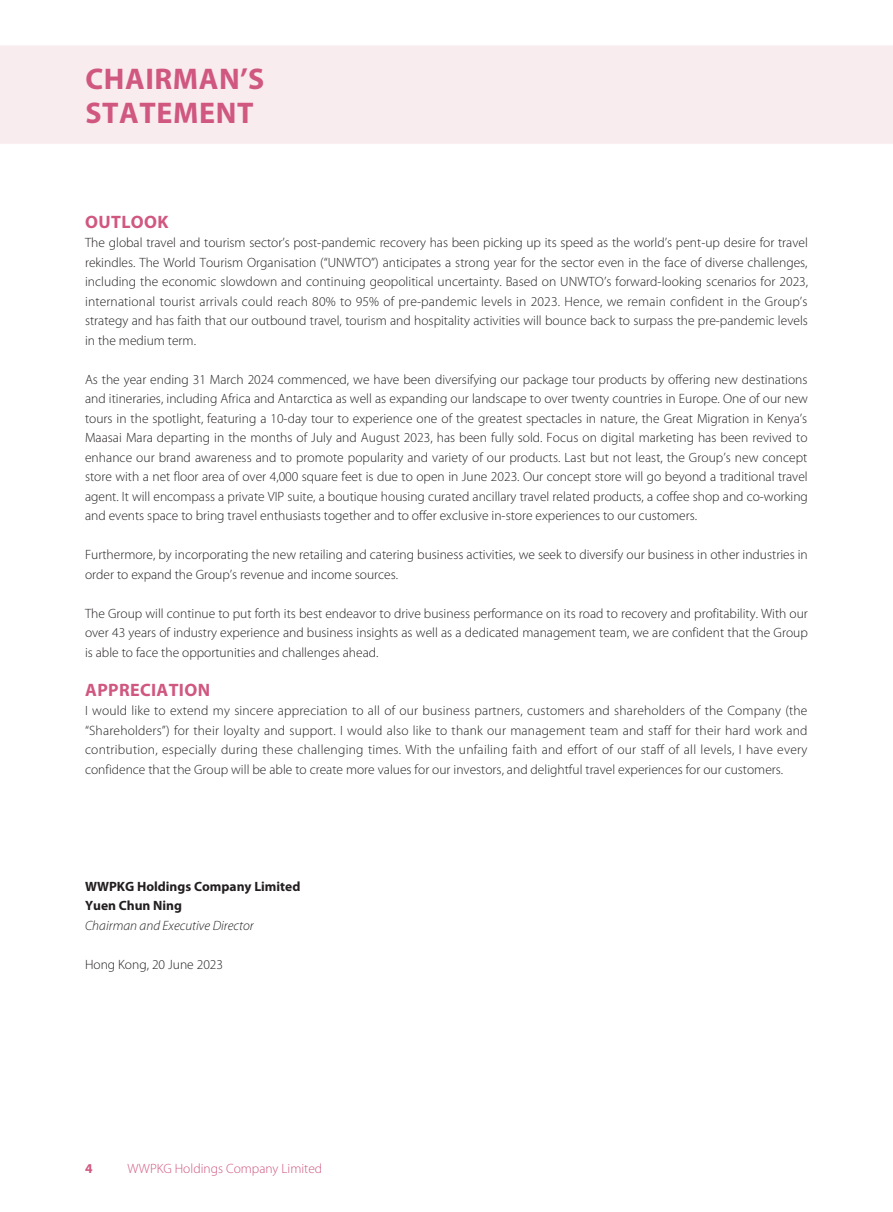
<style>
.page{position:relative;width:893px;height:1212px;background:#fff}
.page>*{position:absolute;margin:0;border:0;box-sizing:border-box;transform-origin:0 0}
.t1{font:700 30px "Myriad Pro";letter-spacing:.02em;color:#d05880}
._01_H1{font:700 18px "Myriad Pro";letter-spacing:.02em;color:#d05880}
._00_txt{font:300 13.5px/19.5px "Myriad Pro";color:#231f20;text-align:justify}
._00_txt-2{font:700 13.5px "Myriad Pro";color:#231f20}
._00_txt-3{font:italic 300 13.5px "Myriad Pro";color:#231f20}
.t2{font:300 13.5px "Myriad Pro";color:#d05880}
.t3{font:700 13.5px "Myriad Pro";color:#d05880}
</style>
<div class="page">
<p class="t1" style="left:85px;top:59px;width:181px">CHAIRMAN’S</p>
<p class="t1" style="left:85px;top:94px;width:170px">STATEMENT</p>
<p class="_01_H1" style="left:85px;top:210px;width:85px">OUTLOOK</p>
<p class="_00_txt" style="left:85px;top:233px;width:725px">The global travel and tourism sector’s post-pandemic recovery has been picking up its speed as the world’s pent-up desire for travel rekindles. The World Tourism Organisation (“UNWTO”) anticipates a strong year for the sector even in the face of diverse challenges, including the economic slowdown and continuing geopolitical uncertainty. Based on UNWTO’s forward-looking scenarios for 2023, international tourist arrivals could reach 80% to 95% of pre-pandemic levels in 2023. Hence, we remain confident in the Group’s strategy and has faith that our outbound travel, tourism and hospitality activities will bounce back to surpass the pre-pandemic levels in the medium term.</p>
<p class="_00_txt" style="left:85px;top:369px;width:724px">As the year ending 31 March 2024 commenced, we have been diversifying our package tour products by offering new destinations and itineraries, including Africa and Antarctica as well as expanding our landscape to over twenty countries in Europe. One of our new tours in the spotlight, featuring a 10-day tour to experience one of the greatest spectacles in nature, the Great Migration in Kenya’s Maasai Mara departing in the months of July and August 2023, has been fully sold. Focus on digital marketing has been revived to enhance our brand awareness and to promote popularity and variety of our products. Last but not least, the Group’s new concept store with a net floor area of over 4,000 square feet is due to open in June 2023. Our concept store will go beyond a traditional travel agent. It will encompass a private VIP suite, a boutique housing curated ancillary travel related products, a coffee shop and co-working and events space to bring travel enthusiasts together and to offer exclusive in-store experiences to our customers.</p>
<p class="_00_txt" style="left:85px;top:545px;width:724px">Furthermore, by incorporating the new retailing and catering business activities, we seek to diversify our business in other industries in order to expand the Group’s revenue and income sources.</p>
<p class="_00_txt" style="left:85px;top:603px;width:724px">The Group will continue to put forth its best endeavor to drive business performance on its road to recovery and profitability. With our over 43 years of industry experience and business insights as well as a dedicated management team, we are confident that the Group is able to face the opportunities and challenges ahead.</p>
<p class="_01_H1" style="left:85px;top:678px;width:126px">APPRECIATION</p>
<p class="_00_txt" style="left:85px;top:701px;width:724px">I would like to extend my sincere appreciation to all of our business partners, customers and shareholders of the Company (the “Shareholders”) for their loyalty and support. I would also like to thank our management team and staff for their hard work and contribution, especially during these challenging times. With the unfailing faith and effort of our staff of all levels, I have every confidence that the Group will be able to create more values for our investors, and delightful travel experiences for our customers.</p>
<p class="_00_txt-2" style="left:85px;top:877px;width:217px">WWPKG Holdings Company Limited</p>
<p class="_00_txt-2" style="left:85px;top:897px;width:99px">Yuen Chun Ning</p>
<p class="_00_txt-3" style="left:85px;top:917px;width:170px">Chairman and Executive Director</p>
<p class="_00_txt" style="left:85px;top:954px;width:140px">Hong Kong, 20 June 2023</p>
<p class="t3" style="left:85px;top:1159px;width:9px">4</p>
<p class="t2" style="left:128px;top:1160px;width:196px">WWPKG Holdings Company Limited</p>
</div>
